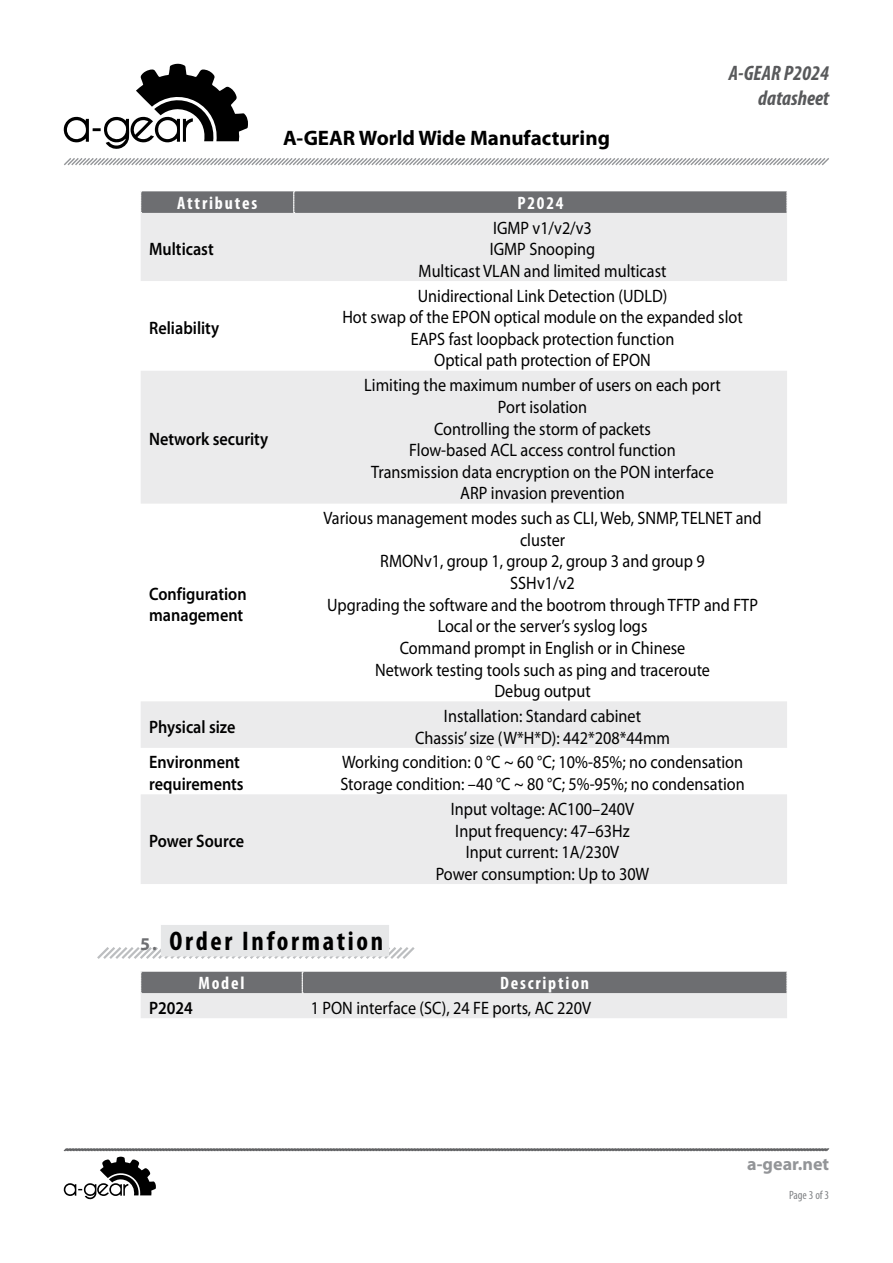
<style>
.page{position:relative;width:893px;height:1263px;background:#fff}
.page>*{position:absolute;margin:0;border:0;box-sizing:border-box;transform-origin:0 0}
.podzag{font:700 condensed 27px "Myriad Pro";letter-spacing:.1em;color:#000}
.t1{font:700 21px "Myriad Pro";color:#000}
.t2{font:italic 700 condensed 21px/25.2px "Myriad Pro";color:#58595b;text-align:right}
.table_values{font:18px/21.6px "Myriad Pro";color:#000;text-align:center;scale:.9 1}
.table_parameters{font:600 18px/21.6px "Myriad Pro";color:#000;scale:.9 1}
.table_header{font:700 condensed 18px "Myriad Pro";letter-spacing:.1em;color:#fff}
.t3{font:700 18px "Myriad Pro";color:#939598}
.t4{font:condensed 12px "Myriad Pro";color:#808285}
.s1{font-stretch:normal;font-size:18px;color:#6d6e71}
</style>
<div class="page">
<svg style="left:97px;top:947px;width:318px;height:12px"></svg>
<div style="left:161px;top:925px;width:228px;height:31px;background:#e6e7e8"></div>
<svg style="left:141px;top:213px;width:646px;height:671px;fill:#f1f1f2"></svg>
<svg style="left:140px;top:191px;width:647px;height:22px;background:#707174"></svg>
<svg style="left:140px;top:972px;width:647px;height:46px;background:#b1b2b3"></svg>
<svg style="left:63px;top:1148px;width:767px;height:51px"></svg>
<svg style="left:64px;top:158px;width:765px;height:8px"></svg>
<svg style="left:64px;top:64px;width:184px;height:85px"></svg>
<p class="t1" style="left:283px;top:124px;width:328px">A-GEAR World Wide Manufacturing</p>
<p class="table_header" style="left:177px;top:191px;width:81px">Attributes</p>
<p class="table_header" style="left:517px;top:191px;width:48px">P2024</p>
<p class="table_parameters" style="left:149px;top:238px;width:73px">Multicast</p>
<p class="table_values" style="left:493px;top:216px;width:111px">IGMP v1/v2/v3</p>
<p class="table_values" style="left:490px;top:238px;width:118px">IGMP Snooping</p>
<p class="table_values" style="left:419px;top:260px;width:277px">Multicast VLAN and limited multicast</p>
<p class="t2" style="left:729px;top:60px;width:102px">A-GEAR P2024 datasheet</p>
<p class="table_parameters" style="left:149px;top:317px;width:79px">Reliability</p>
<p class="table_parameters" style="left:149px;top:428px;width:134px">Network security</p>
<p class="table_parameters" style="left:149px;top:583px;width:110px">Configuration management</p>
<p class="table_parameters" style="left:149px;top:715px;width:97px">Physical size</p>
<p class="table_values" style="left:418px;top:285px;width:279px">Unidirectional Link Detection (UDLD)</p>
<p class="table_values" style="left:342px;top:306px;width:446px">Hot swap of the EPON optical module on the expanded slot</p>
<p class="table_values" style="left:411px;top:328px;width:294px">EAPS fast loopback protection function</p>
<p class="table_values" style="left:434px;top:349px;width:242px">Optical path protection of EPON</p>
<p class="table_values" style="left:364px;top:374px;width:398px">Limiting the maximum number of users on each port</p>
<p class="table_values" style="left:498px;top:396px;width:101px">Port isolation</p>
<p class="table_values" style="left:434px;top:417px;width:243px">Controlling the storm of packets</p>
<p class="table_values" style="left:409px;top:439px;width:298px">Flow-based ACL access control function</p>
<p class="table_values" style="left:371px;top:461px;width:382px">Transmission data encryption on the PON interface</p>
<p class="table_values" style="left:460px;top:482px;width:184px">ARP invasion prevention</p>
<p class="table_values" style="left:323px;top:507px;width:488px">Various management modes such as CLI, Web, SNMP, TELNET and cluster</p>
<p class="table_values" style="left:380px;top:550px;width:362px">RMONv1, group 1, group 2, group 3 and group 9</p>
<p class="table_values" style="left:510px;top:572px;width:73px">SSHv1/v2</p>
<p class="table_values" style="left:327px;top:593px;width:480px">Upgrading the software and the bootrom through TFTP and FTP</p>
<p class="table_values" style="left:438px;top:615px;width:235px">Local or the server’s syslog logs</p>
<p class="table_values" style="left:400px;top:637px;width:319px">Command prompt in English or in Chinese</p>
<p class="table_values" style="left:375px;top:658px;width:374px">Network testing tools such as ping and traceroute</p>
<p class="table_values" style="left:494px;top:680px;width:108px">Debug output</p>
<p class="table_values" style="left:444px;top:705px;width:221px">Installation: Standard cabinet</p>
<p class="table_values" style="left:415px;top:726px;width:285px">Chassis’ size (W*H*D): 442*208*44mm</p>
<p class="table_parameters" style="left:149px;top:751px;width:106px">Environment requirements</p>
<p class="table_values" style="left:342px;top:751px;width:447px">Working condition: 0 °C ~ 60 °C; 10%-85%; no condensation</p>
<p class="table_values" style="left:340px;top:773px;width:451px">Storage condition: –40 °C ~ 80 °C; 5%-95%; no condensation</p>
<p class="table_parameters" style="left:149px;top:830px;width:107px">Power Source</p>
<p class="table_values" style="left:451px;top:798px;width:205px">Input voltage: AC100–240V</p>
<p class="table_values" style="left:455px;top:819px;width:195px">Input frequency: 47–63Hz</p>
<p class="table_values" style="left:466px;top:841px;width:172px">Input current: 1A/230V</p>
<p class="table_values" style="left:436px;top:863px;width:239px">Power consumption: Up to 30W</p>
<p class="podzag" style="left:140px;top:924px;width:244px"><span class="s1">5.</span> Order Information</p>
<p class="table_header" style="left:198px;top:972px;width:48px">Model</p>
<p class="table_header" style="left:500px;top:972px;width:90px">Description</p>
<p class="table_parameters" style="left:149px;top:997px;width:50px">P2024</p>
<p class="table_values" style="left:311px;top:997px;width:313px">1 PON interface (SC), 24 FE ports, AC 220V</p>
<p class="t3" style="left:747px;top:1152px;width:83px">a-gear.net</p>
<p class="t4" style="left:789px;top:1188px;width:42px">Раge 3 of 3</p>
</div>
